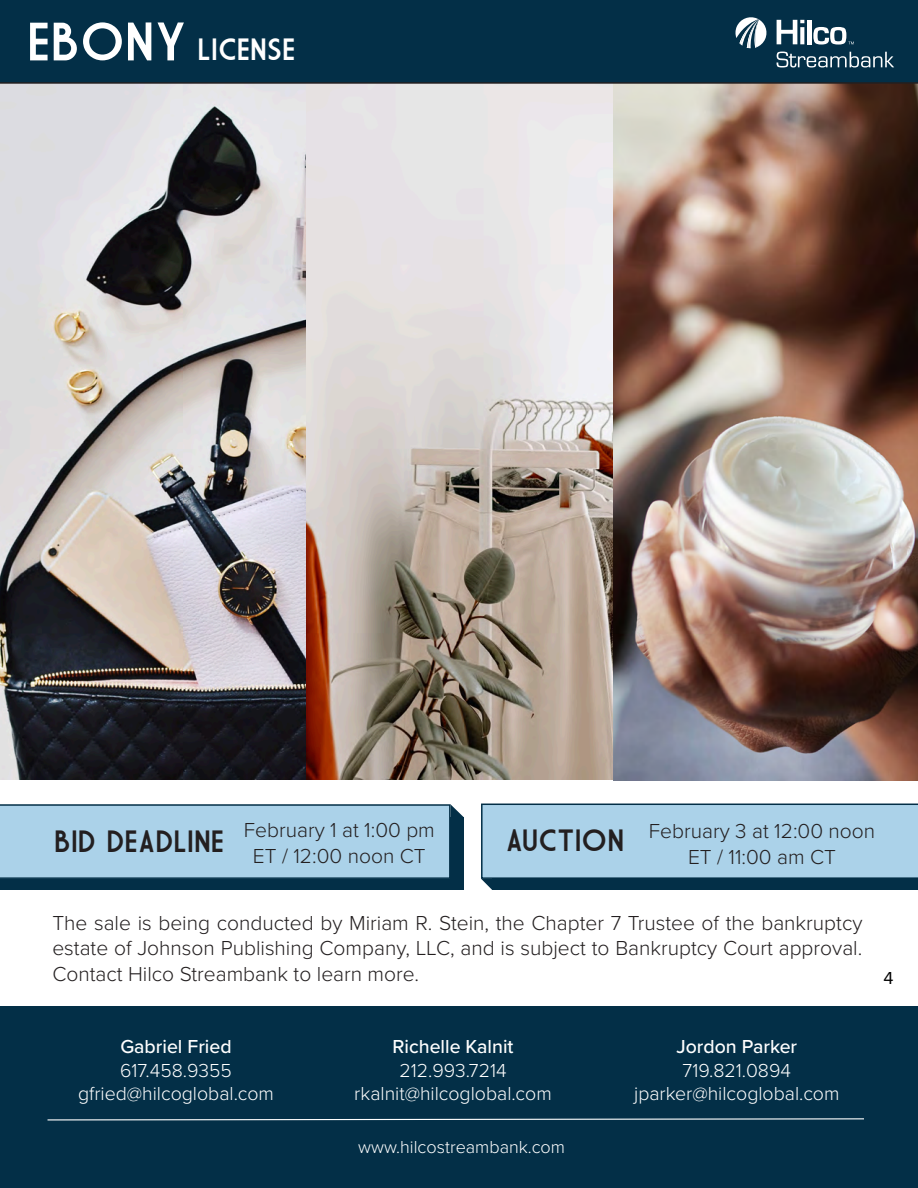
<style>
.page{position:relative;width:918px;height:1188px;background:#fff}
.page>*{position:absolute;margin:0;border:0;box-sizing:border-box;transform-origin:0 0}
.t1{font:30px "Market Deco";color:#fff}
.t2{font:30px "Market Deco";color:#231f20}
.t3{font:300 21px/25.2px "Proxima Nova";color:#231f20;text-align:justify}
.t4{font:300 19.5px/23.4px "Proxima Nova";color:#fff;text-align:center}
.t5{font:500 19.5px "Proxima Nova";color:#fff}
.t6{font:300 18px "Proxima Nova";color:#fff}
.t7{font:18px "Proxima Nova";color:#000}
.s1{font-size:52.5px}
.s2{font-family:"Market Deco";font-weight:400;font-size:30px}
</style>
<div class="page">
<div style="left:0;top:1007px;width:918px;height:181px;background:#032f47"></div>
<img style="left:306px;top:84px;width:307px;height:696px">
<img style="left:613px;top:84px;width:305px;height:696px">
<img style="left:0;top:84px;width:306px;height:696px">
<div style="left:0;top:817px;width:464px;height:73px;background:#032f47"></div>
<div style="left:0;top:804px;width:464px;height:75px;background:#abd2e9"></div>
<svg style="left:481px;top:804px;width:437px;height:86px;background:#90b8cf"></svg>
<svg style="left:47px;top:1118px;width:817px;height:3px"></svg>
<div style="left:0;top:0;width:918px;height:84px;background:#032f47"></div>
<svg style="left:777px;top:52px;width:117px;height:16px;background:#466678"></svg>
<svg style="left:777px;top:20px;width:27px;height:24px"></svg>
<svg style="left:800px;top:27px;width:4px;height:17px"></svg>
<hr style="left:807px;top:20px;width:4px;height:24px;background:#fff">
<svg style="left:813px;top:27px;width:41px;height:18px"></svg>
<svg style="left:735px;top:15px;width:34px;height:34px"></svg>
<h1 class="t1" style="left:27px;top:33px;width:270px"><span class="s1">EBONY</span> LICENSE</h1>
<h1 class="t2" style="left:54px;top:824px;width:172px">BID DEADLINE</h1>
<p class="t3" style="left:244px;top:817px;width:193px;text-align:center">February 1 at 1:00 pm<br>ET / 12:00 noon CT</p>
<p class="t3" style="left:688px;top:818px;width:189px;text-indent:-182px"><span class="s2">AUCTION</span> February 3 at 12:00 noon<br>ET / 11:00 am CT</p>
<p class="t3" style="left:52px;top:910px;width:812px">The sale is being conducted by Miriam R. Stein, the Chapter 7 Trustee of the bankruptcy estate of Johnson Publishing Company, LLC, and is subject to Bankruptcy Court approval.<br>Contact Hilco Streambank to learn more.</p>
<p class="t7" style="left:883px;top:965px;width:12px">4</p>
<p class="t5" style="left:120px;top:1032px;width:113px">Gabriel Fried</p>
<p class="t4" style="left:78px;top:1057px;width:197px">617.458.9355 gfried@hilcoglobal.com</p>
<p class="t5" style="left:393px;top:1032px;width:123px">Richelle Kalnit</p>
<p class="t4" style="left:354px;top:1057px;width:199px">212.993.7214 rkalnit@hilcoglobal.com</p>
<p class="t6" style="left:358px;top:1133px;width:208px">www.hilcostreambank.com</p>
<p class="t5" style="left:676px;top:1032px;width:122px">Jordon Parker</p>
<p class="t4" style="left:634px;top:1057px;width:207px">719.821.0894 jparker@hilcoglobal.com</p>
</div>
